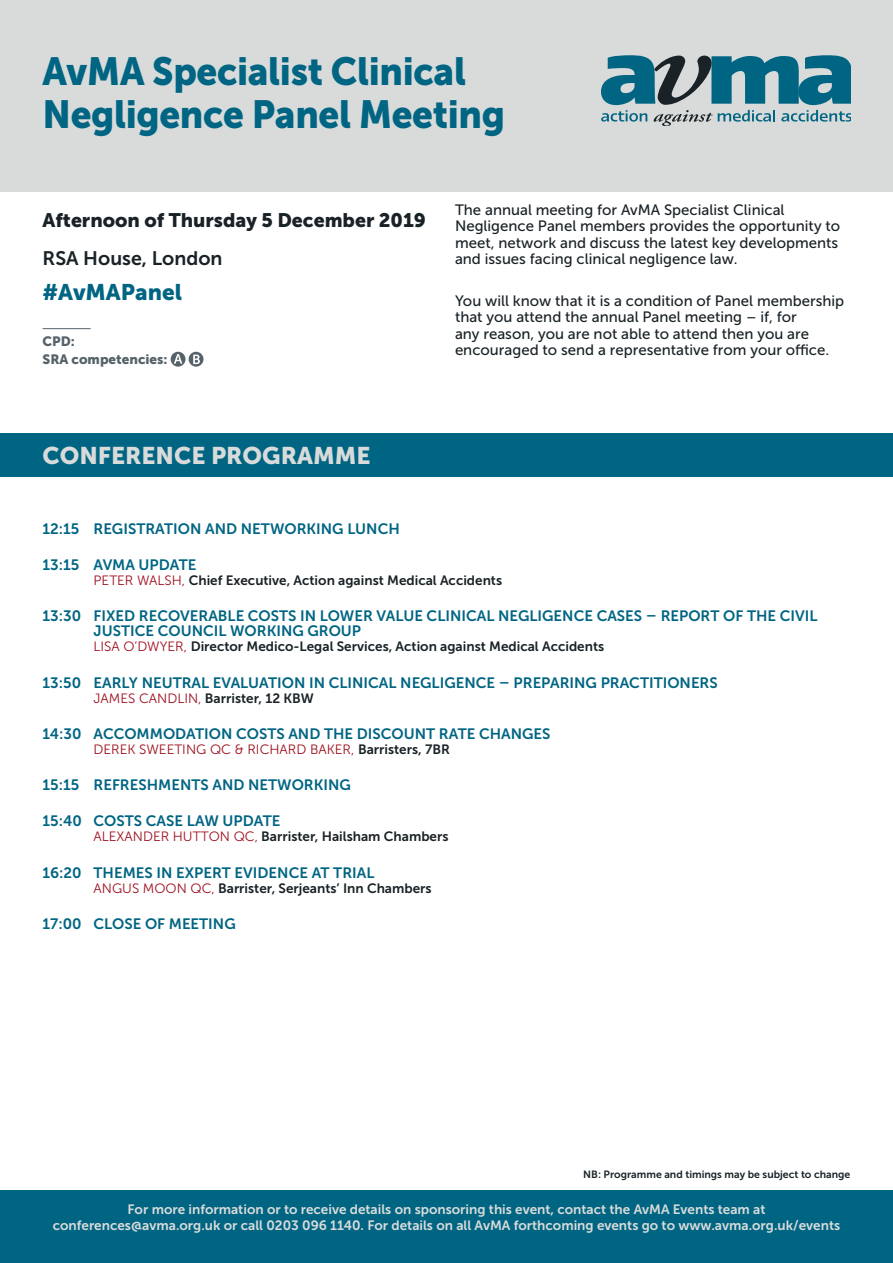
<style>
.page{position:relative;width:893px;height:1263px;background:#fff}
.page>*{position:absolute;margin:0;border:0;box-sizing:border-box;transform-origin:0 0}
.t1{font:39px/43.5px "Museo Sans 900";letter-spacing:-.01em;color:#006583;scale:.95 1}
.t2{font:24px "Museo Sans 900";color:#d9dbda}
.t3{font:22.5px "Museo Sans 900";color:#006583}
.t4{font:19.5px "Museo Sans 900";color:#192226}
.t5{font:19.5px "Museo Sans 700";color:#192226}
.t6{font:15px/15px "Museo Sans 700";color:#006583}
.t7{font:15px/16.5px "Museo Sans 500";color:#192226}
.t8{font:13.5px "Museo Sans 700";color:#192226}
.t9{font:13.5px/16.2px "Museo Sans 700";color:#d9dbda;text-align:center}
.t10{font:13.5px "Museo Sans 300";color:#9d0e1c}
.t11{font:13.5px/17.5px "Museo Sans 900";color:#55626a}
.t12{font:10.5px "Museo Sans 700";color:#192226}
.s1{font-family:"Museo Sans 300";color:#9d0e1c}
.s2{font-family:"Museo Sans 700";color:#192226}
</style>
<div class="page">
<div style="left:0;top:0;width:893px;height:191px;background:#d9dbda"></div>
<svg style="left:601px;top:55px;width:249px;height:71px"></svg>
<div style="left:0;top:1191px;width:893px;height:72px;background:#006583"></div>
<div style="left:0;top:434px;width:893px;height:43px;background:#006583"></div>
<hr style="left:43px;top:328px;width:48px;height:1px;background:#55626a">
<svg style="left:171px;top:352px;width:32px;height:15px"></svg>
<h1 class="t1" style="left:43px;top:49px;width:488px">AvMA Specialist Clinical<br>Negligence Panel Meeting</h1>
<h3 class="t4" style="left:43px;top:209px;width:385px">Afternoon of Thursday 5 December 2019</h3>
<h3 class="t5" style="left:43px;top:247px;width:181px">RSA House, London</h3>
<h3 class="t3" style="left:43px;top:279px;width:141px">#AvMAPanel</h3>
<p class="t11" style="left:43px;top:332px;width:127px">CPD:<br>SRA competencies:</p>
<p class="t7" style="left:455px;top:201px;width:387px">The annual meeting for AvMA Specialist Clinical Negligence Panel members provides the opportunity to meet, network and discuss the latest key developments and issues facing clinical negligence law.</p>
<p class="t7" style="left:455px;top:292px;width:391px">You will know that it is a condition of Panel membership that you attend the annual Panel meeting – if, for<br>any reason, you are not able to attend then you are encouraged to send a representative from your office.</p>
<h2 class="t2" style="left:43px;top:442px;width:329px">CONFERENCE PROGRAMME</h2>
<p class="t6" style="left:43px;top:521px;width:359px">12:15 REGISTRATION AND NETWORKING LUNCH</p>
<p class="t6" style="left:43px;top:557px;width:155px">13:15 AVMA UPDATE</p>
<p class="t8" style="left:94px;top:573px;width:410px"><span class="s1">PETER WALSH,</span> Chief Executive, Action against Medical Accidents</p>
<p class="t6" style="left:94px;top:608px;width:725px;text-indent:-51px">13:30 FIXED RECOVERABLE COSTS IN LOWER VALUE CLINICAL NEGLIGENCE CASES – REPORT OF THE CIVIL<br>JUSTICE COUNCIL WORKING GROUP</p>
<p class="t8" style="left:94px;top:639px;width:512px"><span class="s1">LISA O’DWYER,</span> Director Medico-Legal Services, Action against Medical Accidents</p>
<p class="t6" style="left:43px;top:675px;width:677px">13:50 EARLY NEUTRAL EVALUATION IN CLINICAL NEGLIGENCE – PREPARING PRACTITIONERS</p>
<p class="t8" style="left:94px;top:690px;width:222px"><span class="s1">JAMES CANDLIN,</span> Barrister, 12 KBW</p>
<p class="t6" style="left:43px;top:726px;width:509px">14:30 ACCOMMODATION COSTS AND THE DISCOUNT RATE CHANGES</p>
<p class="t10" style="left:94px;top:742px;width:358px">DEREK SWEETING QC &amp; RICHARD BAKER, <span class="s2">Barristers, 7BR</span></p>
<p class="t6" style="left:43px;top:777px;width:310px">15:15 REFRESHMENTS AND NETWORKING</p>
<p class="t6" style="left:43px;top:814px;width:239px">15:40 COSTS CASE LAW UPDATE</p>
<p class="t8" style="left:94px;top:829px;width:356px"><span class="s1">ALEXANDER HUTTON QC,</span> Barrister, Hailsham Chambers</p>
<p class="t6" style="left:43px;top:865px;width:333px">16:20 THEMES IN EXPERT EVIDENCE AT TRIAL</p>
<p class="t8" style="left:94px;top:880px;width:340px"><span class="s1">ANGUS MOON QC,</span> Barrister, Serjeants’ Inn Chambers</p>
<p class="t6" style="left:43px;top:916px;width:195px">17:00 CLOSE OF MEETING</p>
<p class="t12" style="left:583px;top:1168px;width:269px">NB: Programme and timings may be subject to change</p>
<p class="t9" style="left:53px;top:1201px;width:789px">For more information or to receive details on sponsoring this event, contact the AvMA Events team at conferences@avma.org.uk or call 0203 096 1140. For details on all AvMA forthcoming events go to www.avma.org.uk/events</p>
</div>
